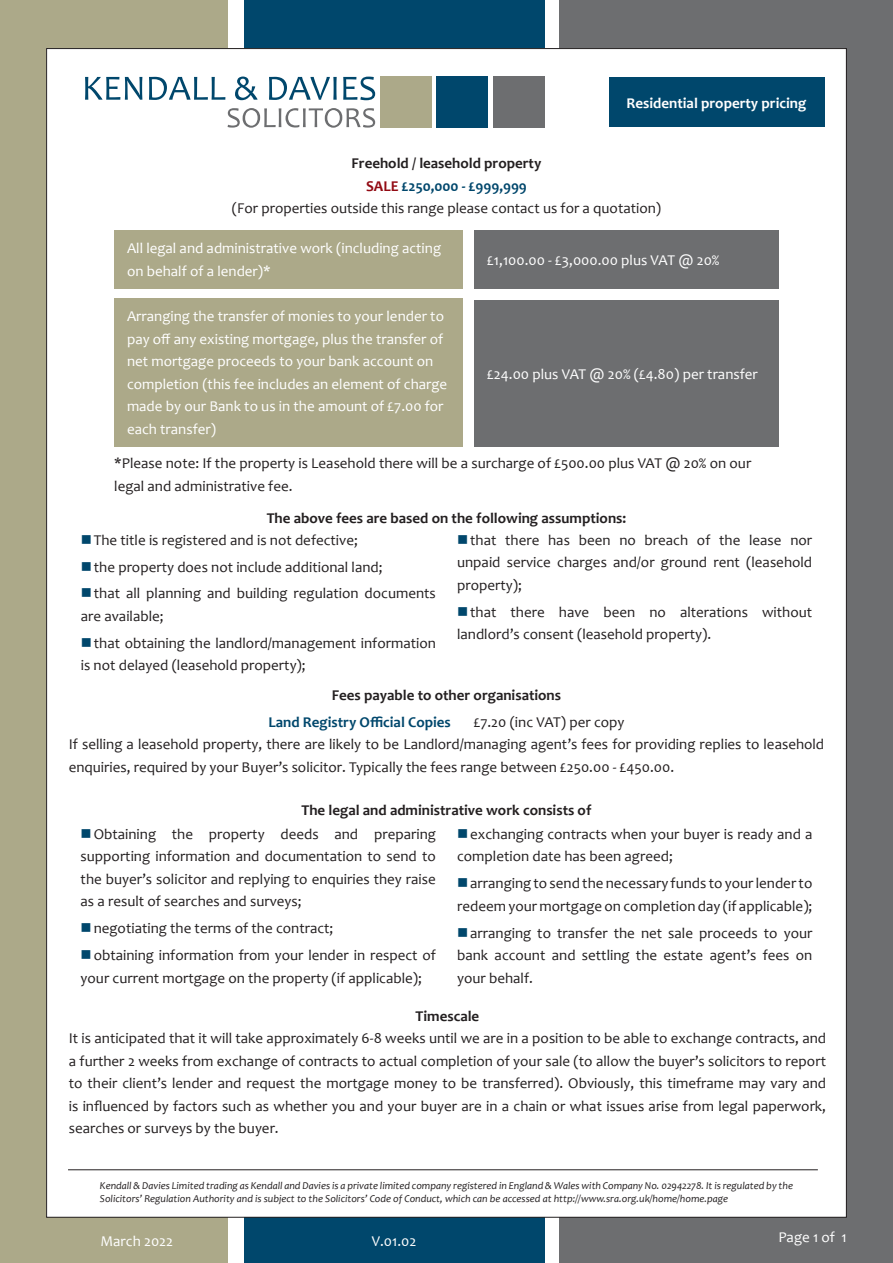
<style>
.page{position:relative;width:893px;height:1263px;background:#fff}
.page>*{position:absolute;margin:0;border:0;box-sizing:border-box;transform-origin:0 0}
.t1{font:15px/22.5px "Candara";color:#231f20}
.t2{font:15px/22.5px "Candara";color:#fff}
.t3{font:700 15px "Candara";color:#231f20}
.t4{font:700 15px "Candara";color:#00476c}
.t5{font:700 15px "Candara";color:#fff}
.t6{font:italic 10.5px/13.5px "Candara";color:#231f20}
.s1{color:#920a13}
.s2{color:#00476c}
</style>
<div class="page">
<div style="left:560px;top:0;width:333px;height:1263px;background:#6d6e70"></div>
<div style="left:244px;top:0;width:300px;height:1263px;background:#00476c"></div>
<div style="left:0;top:0;width:228px;height:1263px;background:#aca989"></div>
<div style="left:47px;top:49px;width:799px;height:1168px;background:#fff"></div>
<svg style="left:85px;top:77px;width:57px;height:23px"></svg>
<svg style="left:149px;top:77px;width:76px;height:23px"></svg>
<svg style="left:235px;top:77px;width:23px;height:23px"></svg>
<svg style="left:269px;top:77px;width:68px;height:23px"></svg>
<svg style="left:343px;top:77px;width:32px;height:23px"></svg>
<svg style="left:228px;top:108px;width:147px;height:20px"></svg>
<div style="left:381px;top:77px;width:51px;height:51px;background:#aca989"></div>
<div style="left:437px;top:77px;width:51px;height:51px;background:#00476c"></div>
<div style="left:493px;top:77px;width:51px;height:51px;background:#6d6e70"></div>
<hr style="left:68px;top:1169px;width:750px;height:1px;background:#231f20">
<div style="left:609px;top:77px;width:215px;height:50px;background:#00476c"></div>
<div style="left:114px;top:230px;width:349px;height:58px;background:#aca989"></div>
<div style="left:475px;top:230px;width:304px;height:58px;background:#6d6e70"></div>
<div style="left:114px;top:298px;width:349px;height:149px;background:#aca989"></div>
<div style="left:475px;top:300px;width:304px;height:147px;background:#6d6e70"></div>
<p class="t5" style="left:627px;top:93px;width:181px">Residential property pricing</p>
<p class="t3" style="left:352px;top:154px;width:191px">Freehold / leasehold property</p>
<p class="t4" style="left:366px;top:176px;width:162px"><span class="s1">SALE</span> £250,000 - £999,999</p>
<p class="t1" style="left:232px;top:197px;width:431px">(For properties outside this range please contact us for a quotation)</p>
<p class="t2" style="left:127px;top:237px;width:316px">All legal and administrative work (including acting on behalf of a lender)*</p>
<p class="t2" style="left:487px;top:248px;width:234px">£1,100.00 - £3,000.00 plus VAT @ 20%</p>
<p class="t2" style="left:127px;top:305px;width:322px">Arranging the transfer of monies to your lender to pay off any existing mortgage, plus the transfer of net mortgage proceeds to your bank account on completion (this fee includes an element of charge made by our Bank to us in the amount of £7.00 for each transfer)</p>
<p class="t2" style="left:487px;top:362px;width:272px">£24.00 plus VAT @ 20% (£4.80) per transfer</p>
<p class="t1" style="left:114px;top:452px;width:638px">*Please note: If the property is Leasehold there will be a surcharge of £500.00 plus VAT @ 20% on our legal and administrative fee.</p>
<p class="t3" style="left:267px;top:508px;width:361px">The above fees are based on the following assumptions:</p>
<p class="t1" style="left:81px;top:529px;width:279px"><span class="s2">■</span>The title is registered and is not defective;</p>
<p class="t1" style="left:81px;top:555px;width:303px"><span class="s2">■</span>the property does not include additional land;</p>
<p class="t1" style="left:81px;top:582px;width:357px"><span class="s2">■</span>that all planning and building regulation documents are available;</p>
<p class="t1" style="left:81px;top:631px;width:357px"><span class="s2">■</span>that obtaining the landlord/management information is not delayed (leasehold property);</p>
<p class="t1" style="left:457px;top:529px;width:357px;text-align:justify"><span class="s2">■</span>that there has been no breach of the lease nor unpaid service charges and/or ground rent (leasehold property);</p>
<p class="t1" style="left:457px;top:600px;width:357px"><span class="s2">■</span>that there have been no alterations without landlord’s consent (leasehold property).</p>
<p class="t3" style="left:332px;top:686px;width:231px">Fees payable to other organisations</p>
<p class="t4" style="left:268px;top:713px;width:184px">Land Registry Official Copies</p>
<p class="t1" style="left:474px;top:711px;width:152px">£7.20 (inc VAT) per copy</p>
<p class="t1" style="left:69px;top:733px;width:757px">If selling a leasehold property, there are likely to be Landlord/managing agent’s fees for providing replies to leasehold enquiries, required by your Buyer’s solicitor. Typically the fees range between £250.00 - £450.00.</p>
<p class="t3" style="left:301px;top:800px;width:291px">The legal and administrative work consists of</p>
<p class="t1" style="left:81px;top:823px;width:357px;text-align:justify"><span class="s2">■</span>Obtaining the property deeds and preparing supporting information and documentation to send to the buyer’s solicitor and replying to enquiries they raise as a result of searches and surveys;</p>
<p class="t1" style="left:81px;top:917px;width:254px"><span class="s2">■</span>negotiating the terms of the contract;</p>
<p class="t1" style="left:81px;top:944px;width:357px"><span class="s2">■</span>obtaining information from your lender in respect of your current mortgage on the property (if applicable);</p>
<p class="t1" style="left:457px;top:823px;width:357px"><span class="s2">■</span>exchanging contracts when your buyer is ready and a completion date has been agreed;</p>
<p class="t1" style="left:457px;top:872px;width:357px"><span class="s2">■</span>arranging to send the necessary funds to your lender to redeem your mortgage on completion day (if applicable);</p>
<p class="t1" style="left:457px;top:921px;width:357px;text-align:justify"><span class="s2">■</span>arranging to transfer the net sale proceeds to your bank account and settling the estate agent’s fees on your behalf.</p>
<p class="t3" style="left:416px;top:1006px;width:65px">Timescale</p>
<p class="t1" style="left:69px;top:1027px;width:759px;text-align:justify">It is anticipated that it will take approximately 6-8 weeks until we are in a position to be able to exchange contracts, and a further 2 weeks from exchange of contracts to actual completion of your sale (to allow the buyer’s solicitors to report to their client’s lender and request the mortgage money to be transferred). Obviously, this timeframe may vary and is influenced by factors such as whether you and your buyer are in a chain or what issues arise from legal paperwork, searches or surveys by the buyer.</p>
<p class="t6" style="left:100px;top:1178px;width:695px">Kendall &amp; Davies Limited trading as Kendall and Davies is a private limited company registered in England &amp; Wales with Company No. 02942278. It is regulated by the<br>Solicitors’ Regulation Authority and is subject to the Solicitors’ Code of Conduct, which can be accessed at http://www.sra.org.uk/home/home.page</p>
<p class="t2" style="left:100px;top:1229px;width:74px">March 2022</p>
<p class="t2" style="left:372px;top:1229px;width:46px">V.01.02</p>
<p class="t2" style="left:778px;top:1226px;width:70px">Page 1 of 1</p>
</div>
